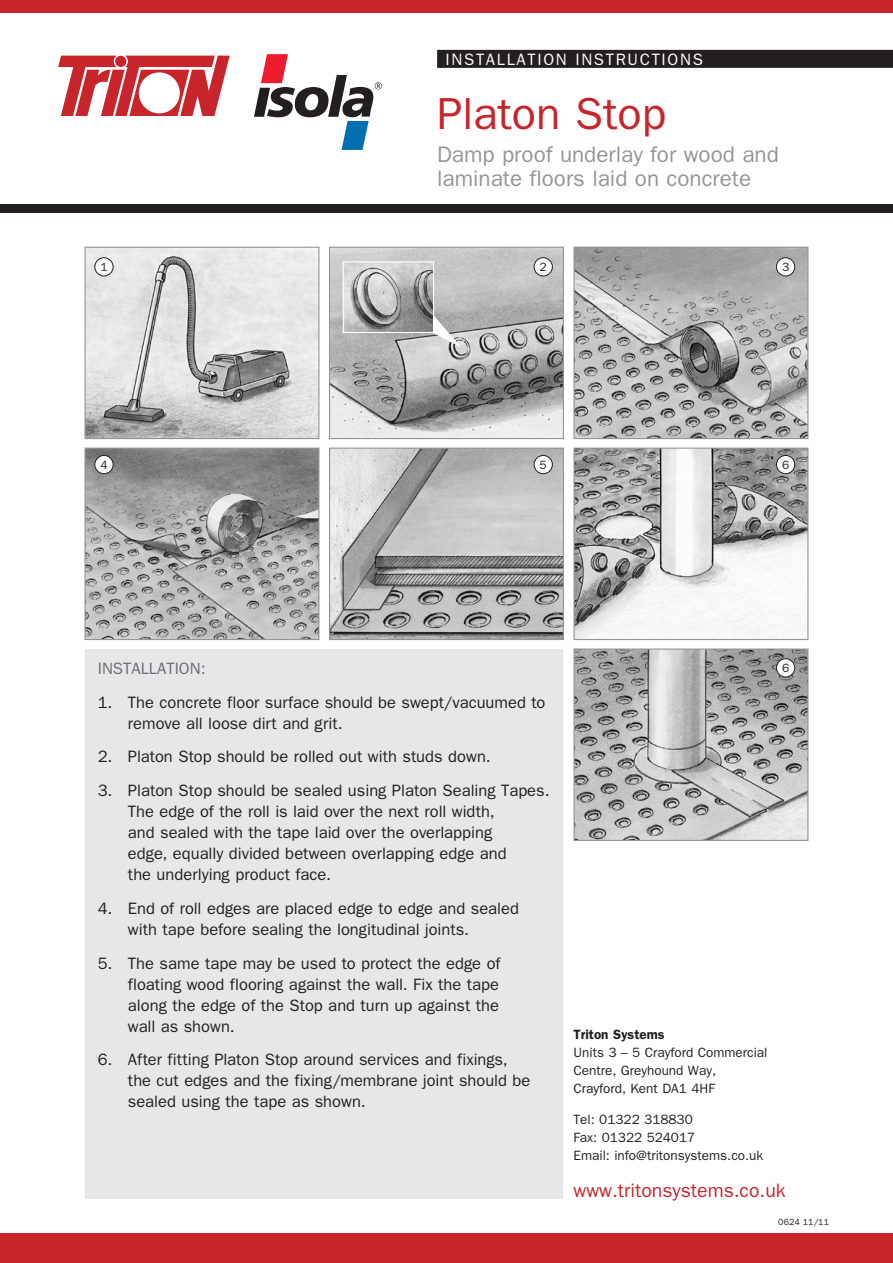
<style>
.page{position:relative;width:893px;height:1263px;background:#fff}
.page>*{position:absolute;margin:0;border:0;box-sizing:border-box;transform-origin:0 0}
.t1{font:45px "Franklin Gothic";color:#c8242b}
.t2{font:22.5px/24px "Franklin Gothic";color:#939598}
.t3{font:19.5px "Franklin Gothic";color:#c8242b}
.Body_Copy{font:16.5px/21px "Franklin Gothic";color:#231f20}
.Block_Headings{font:16.5px "Franklin Gothic";letter-spacing:.1em;color:#fff}
.Body_Copy-2{font:16.5px "Franklin Gothic";color:#6c6d70}
.t4{font:13.5px/18px "Franklin Gothic";color:#231f20}
.t5{font:12px "Franklin Gothic";color:#231f20}
.t6{font:9px "Franklin Gothic";letter-spacing:.015em;color:#231f20}
.s1{font-weight:600}
</style>
<div class="page">
<div style="left:85px;top:650px;width:478px;height:549px;background:#e6e7e9"></div>
<div style="left:437px;top:50px;width:456px;height:18px;background:#231f20"></div>
<div style="left:0;top:204px;width:893px;height:9px;background:#231f20"></div>
<img style="left:86px;top:249px;width:231px;height:188px">
<div style="left:84px;top:247px;width:235px;height:192px;border:1px solid #939598"></div>
<div style="left:0;top:0;width:893px;height:13px;background:#c8242b"></div>
<svg style="left:58px;top:56px;width:172px;height:60px"></svg>
<div style="left:115px;top:56px;width:11px;height:11px;background:#c8242b;border-radius:50%"></div>
<div style="left:0;top:1233px;width:893px;height:30px;background:#c8242b"></div>
<svg style="left:254px;top:54px;width:128px;height:96px"></svg>
<img style="left:331px;top:249px;width:231px;height:188px">
<div style="left:329px;top:247px;width:235px;height:192px;border:1px solid #939598"></div>
<img style="left:575px;top:249px;width:231px;height:188px">
<div style="left:573px;top:247px;width:235px;height:192px;border:1px solid #939598"></div>
<img style="left:86px;top:450px;width:231px;height:188px">
<div style="left:84px;top:448px;width:235px;height:192px;border:1px solid #939598"></div>
<img style="left:331px;top:450px;width:231px;height:188px">
<div style="left:329px;top:448px;width:235px;height:192px;border:1px solid #939598"></div>
<img style="left:575px;top:450px;width:231px;height:188px">
<div style="left:573px;top:448px;width:235px;height:192px;border:1px solid #939598"></div>
<img style="left:575px;top:650px;width:231px;height:189px">
<div style="left:573px;top:648px;width:235px;height:193px;border:1px solid #939598"></div>
<div style="left:95px;top:258px;width:18px;height:18px;background:#fff;border-radius:50%"></div>
<div style="left:94px;top:257px;width:19px;height:19px;border:1px solid #231f20;border-radius:50%"></div>
<div style="left:534px;top:258px;width:18px;height:18px;background:#fff;border-radius:50%"></div>
<div style="left:534px;top:257px;width:19px;height:19px;border:1px solid #231f20;border-radius:50%"></div>
<div style="left:776px;top:258px;width:19px;height:18px;background:#fff;border-radius:50%"></div>
<div style="left:776px;top:257px;width:19px;height:19px;border:1px solid #231f20;border-radius:50%"></div>
<div style="left:95px;top:455px;width:18px;height:19px;background:#fff;border-radius:50%"></div>
<div style="left:94px;top:455px;width:19px;height:19px;border:1px solid #231f20;border-radius:50%"></div>
<div style="left:534px;top:455px;width:18px;height:19px;background:#fff;border-radius:50%"></div>
<div style="left:534px;top:455px;width:19px;height:19px;border:1px solid #231f20;border-radius:50%"></div>
<div style="left:776px;top:455px;width:19px;height:19px;background:#fff;border-radius:50%"></div>
<div style="left:776px;top:455px;width:19px;height:19px;border:1px solid #231f20;border-radius:50%"></div>
<div style="left:776px;top:659px;width:19px;height:18px;background:#fff;border-radius:50%"></div>
<div style="left:776px;top:658px;width:19px;height:19px;border:1px solid #231f20;border-radius:50%"></div>
<svg style="left:429px;top:314px;width:32px;height:33px"></svg>
<img style="left:345px;top:263px;width:87px;height:68px">
<div style="left:343px;top:261px;width:91px;height:72px;border:1px solid #fff"></div>
<p class="Block_Headings" style="left:446px;top:50px;width:259px">INSTALLATION INSTRUCTIONS</p>
<p class="t5" style="left:100px;top:260px;width:9px">1</p>
<p class="t1" style="left:437px;top:88px;width:231px">Platon Stop</p>
<p class="t2" style="left:437px;top:141px;width:343px">Damp proof underlay for wood and laminate floors laid on concrete</p>
<p class="t5" style="left:540px;top:260px;width:9px">2</p>
<p class="t5" style="left:782px;top:260px;width:9px">3</p>
<p class="t5" style="left:100px;top:458px;width:9px">4</p>
<p class="t5" style="left:540px;top:458px;width:9px">5</p>
<p class="t5" style="left:782px;top:458px;width:9px">6</p>
<p class="Body_Copy-2" style="left:98px;top:659px;width:109px">INSTALLATION:</p>
<p class="Body_Copy" style="left:128px;top:691px;width:419px;text-indent:-30px">1. The concrete floor surface should be swept/vacuumed to remove all loose dirt and grit.</p>
<p class="Body_Copy" style="left:98px;top:746px;width:394px">2. Platon Stop should be rolled out with studs down.</p>
<p class="Body_Copy" style="left:128px;top:780px;width:423px;text-indent:-30px">3. Platon Stop should be sealed using Platon Sealing Tapes.<br>The edge of the roll is laid over the next roll width,<br>and sealed with the tape laid over the overlapping<br>edge, equally divided between overlapping edge and<br>the underlying product face.</p>
<p class="Body_Copy" style="left:128px;top:897px;width:393px;text-indent:-30px">4. End of roll edges are placed edge to edge and sealed with tape before sealing the longitudinal joints.</p>
<p class="Body_Copy" style="left:128px;top:952px;width:374px;text-align:justify;text-indent:-30px">5. The same tape may be used to protect the edge of floating wood flooring against the wall. Fix the tape along the edge of the Stop and turn up against the wall as shown.</p>
<p class="Body_Copy" style="left:128px;top:1049px;width:404px;text-indent:-30px">6. After fitting Platon Stop around services and fixings, the cut edges and the fixing/membrane joint should be sealed using the tape as shown.</p>
<p class="t5" style="left:782px;top:661px;width:9px">6</p>
<p class="t4" style="left:573px;top:1025px;width:195px"><span class="s1">Triton Systems<br></span>Units 3 – 5 Crayford Commercial<br>Centre, Greyhound Way,<br>Crayford, Kent DA1 4HF</p>
<p class="t4" style="left:573px;top:1110px;width:191px">Tel: 01322 318830<br>Fax: 01322 524017<br>Email: info@tritonsystems.co.uk</p>
<p class="t3" style="left:573px;top:1179px;width:214px">www.tritonsystems.co.uk</p>
<p class="t6" style="left:778px;top:1216px;width:53px">0624 11/11</p>
</div>
